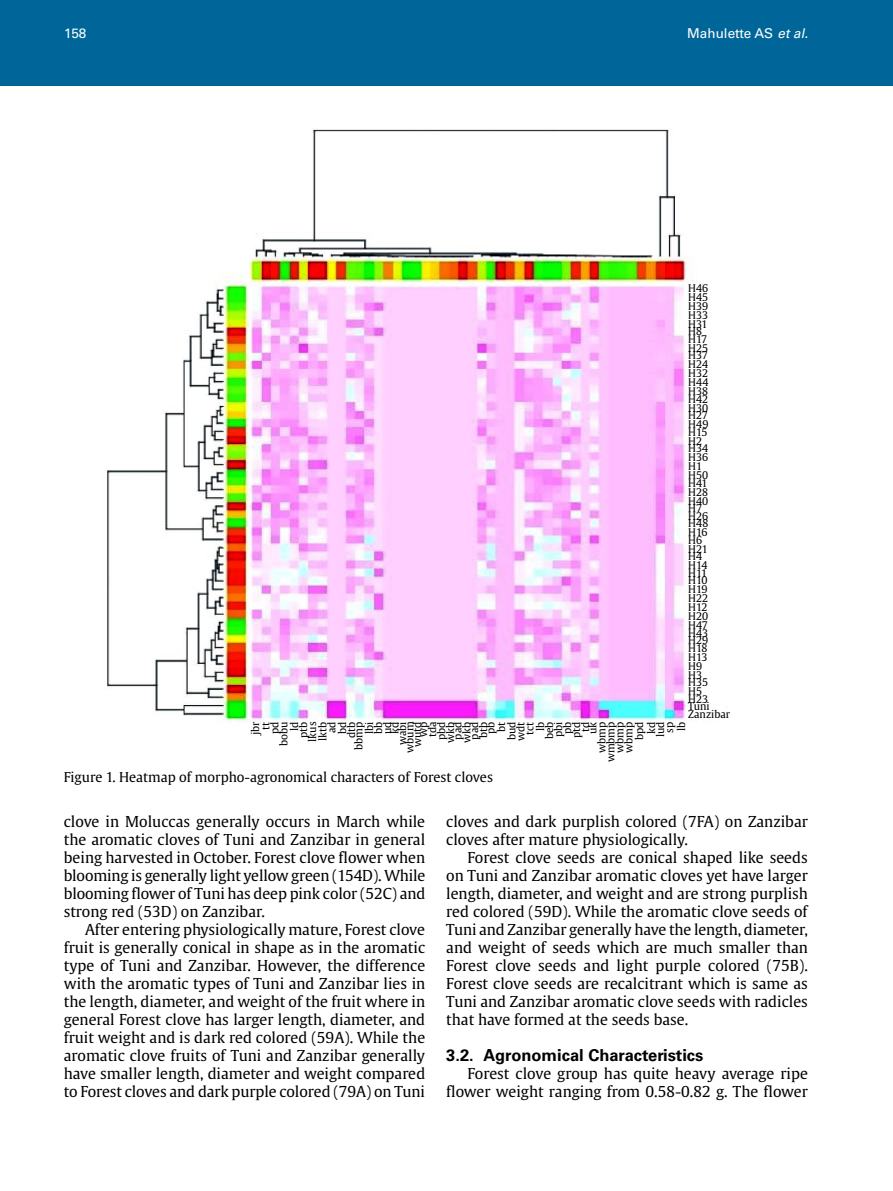
<style>
.page{position:relative;width:893px;height:1191px;background:#fff}
.page>*{position:absolute;margin:0;border:0;box-sizing:border-box;transform-origin:0 0}
.t1{font:700 16.5px "Univers LT Std";color:#000}
.t2{font:15px/18px "Gulliver";color:#000;text-align:justify}
.t3{font:13.5px "Gulliver";color:#000}
.t4{font:13.5px "Univers LT Std";color:#fff}
.t5{font:10.5px/9px "Gulliver";color:#000}
.s1{font-style:italic}
</style>
<div class="page">
<div style="left:0;top:0;width:893px;height:85px;background:#069"></div>
<img style="left:106px;top:129px;width:622px;height:594px">
<p class="t4" style="left:64px;top:25px;width:24px">158</p>
<p class="t4" style="left:687px;top:25px;width:126px">Mahulette AS <span class="s1">etal.</span></p>
<p class="t5" style="left:688px;top:283px;width:21px;text-align:justify">H46<br>H45<br>H39<br>H33<br>H31</p>
<p class="t5" style="left:688px;top:328px;width:20px;line-height:7.5px">H8<br>H17</p>
<p class="t5" style="left:688px;top:344px;width:21px;line-height:7.5px">H25<br>H37</p>
<p class="t5" style="left:688px;top:360px;width:22px;text-align:justify">H24<br>H32<br>H44<br>H38</p>
<p class="t5" style="left:688px;top:394px;width:21px">H42<br>H30</p>
<p class="t5" style="left:688px;top:411px;width:22px">H27<br>H49</p>
<p class="t5" style="left:688px;top:427px;width:21px">H15<br>H2</p>
<p class="t5" style="left:688px;top:444px;width:21px">H34<br>H36<br>H1<br>H50</p>
<p class="t5" style="left:688px;top:478px;width:21px;text-align:justify">H41<br>H28<br>H40</p>
<p class="t5" style="left:688px;top:505px;width:22px;line-height:7.5px">H7<br>H26<br>H48</p>
<p class="t5" style="left:688px;top:529px;width:21px;line-height:7.5px">H16<br>H6</p>
<p class="t5" style="left:688px;top:545px;width:21px;line-height:7.5px">H21<br>H4</p>
<p class="t5" style="left:688px;top:562px;width:21px;line-height:7.5px;text-align:justify">H14<br>H11<br>H10</p>
<p class="t5" style="left:688px;top:585px;width:21px;text-align:justify">H19<br>H22<br>H12<br>H20<br>H47</p>
<p class="t5" style="left:688px;top:629px;width:21px;line-height:7.5px;text-align:justify">H43<br>H29<br>H18</p>
<p class="t5" style="left:688px;top:652px;width:21px">H13<br>H9<br>H3</p>
<p class="t5" style="left:688px;top:678px;width:21px">H35<br>H5</p>
<p class="t5" style="left:688px;top:695px;width:43px;line-height:7.5px">H23<br>Tuni<br>Zanzibar</p>
<p class="t5" style="left:250px;top:735px;width:15px;line-height:10.5px;text-align:center;rotate:-90deg">jbr tt</p>
<p class="t5" style="left:265px;top:734px;width:14px;line-height:19.5px;rotate:-90deg">pd ld</p>
<p class="t5" style="left:299px;top:741px;width:22px;text-align:center;rotate:-90deg">ptb lkus</p>
<p class="t5" style="left:318px;top:740px;width:20px;text-align:right;rotate:-90deg">lktb ad</p>
<p class="t5" style="left:338px;top:738px;width:18px;text-align:center;rotate:-90deg">bd dtb</p>
<p class="t5" style="left:353px;top:750px;width:30px;line-height:10.5px;text-align:right;rotate:-90deg">bbmp lbi</p>
<p class="t5" style="left:374px;top:734px;width:14px;rotate:-90deg">bb ud</p>
<p class="t5" style="left:391px;top:753px;width:33px;line-height:7.5px;text-align:right;rotate:-90deg">kd wabi wbum wutd</p>
<p class="t5" style="left:419px;top:742px;width:22px;text-align:center;rotate:-90deg">wp tda pbd wkb</p>
<p class="t5" style="left:453px;top:742px;width:22px;rotate:-90deg">pad wkb</p>
<p class="t5" style="left:470px;top:739px;width:19px;rotate:-90deg">pad btb</p>
<p class="t5" style="left:485px;top:740px;width:20px;line-height:10.5px;text-align:right;rotate:-90deg">pb bt bud</p>
<p class="t5" style="left:516px;top:741px;width:21px;text-align:right;rotate:-90deg">wdt tct</p>
<p class="t5" style="left:536px;top:739px;width:19px;text-align:right;rotate:-90deg">lb beb pbi pb ptd td</p>
<p class="t5" style="left:588px;top:762px;width:42px;text-align:right;rotate:-90deg">uk wbmp wmbmp wbmp wbmp</p>
<p class="t5" style="left:633px;top:740px;width:20px;line-height:12px;text-align:right;rotate:-90deg">bpd kd</p>
<p class="t5" style="left:656px;top:737px;width:17px;text-align:center;rotate:-90deg">lud sp</p>
<p class="t5" style="left:677px;top:731px;width:11px;rotate:-90deg">lb</p>
<p class="t5" style="left:279px;top:746px;width:26px;rotate:-90deg">bobu</p>
<p class="t3" style="left:64px;top:768px;width:431px">Figure 1. Heatmap of morpho-agronomical characters of Forest cloves</p>
<p class="t2" style="left:64px;top:812px;width:363px">clove in Moluccas generally occurs in March while the aromatic cloves of Tuni and Zanzibar in general being harvested in October. Forest clove flower when blooming is generally light yellow green (154D). While blooming flower of Tuni has deep pink color (52C) and strong red (53D) on Zanzibar.</p>
<p class="t2" style="left:64px;top:920px;width:363px;text-indent:21px">After entering physiologically mature, Forest clove fruit is generally conical in shape as in the aromatic type of Tuni and Zanzibar. However, the difference with the aromatic types of Tuni and Zanzibar lies in the length, diameter, and weight of the fruit where in general Forest clove has larger length, diameter, and fruit weight and is dark red colored (59A). While the aromatic clove fruits of Tuni and Zanzibar generally have smaller length, diameter and weight compared to Forest cloves and dark purple colored (79A) on Tuni</p>
<p class="t2" style="left:446px;top:812px;width:363px">cloves and dark purplish colored (7FA) on Zanzibar cloves after mature physiologically.</p>
<p class="t2" style="left:446px;top:848px;width:363px;text-indent:21px">Forest clove seeds are conical shaped like seeds on Tuni and Zanzibar aromatic cloves yet have larger length, diameter, and weight and are strong purplish red colored (59D). While the aromatic clove seeds of Tuni and Zanzibar generally have the length, diameter, and weight of seeds which are much smaller than Forest clove seeds and light purple colored (75B).<br>Forest clove seeds are recalcitrant which is same as Tuni and Zanzibar aromatic clove seeds with radicles that have formed at the seeds base.</p>
<p class="t1" style="left:446px;top:1045px;width:259px">3.2. Agronomical Characteristics</p>
<p class="t2" style="left:446px;top:1064px;width:363px;text-align:right">Forest clove group has quite heavy average ripe flower weight ranging from 0.58-0.82 g. The flower</p>
</div>
